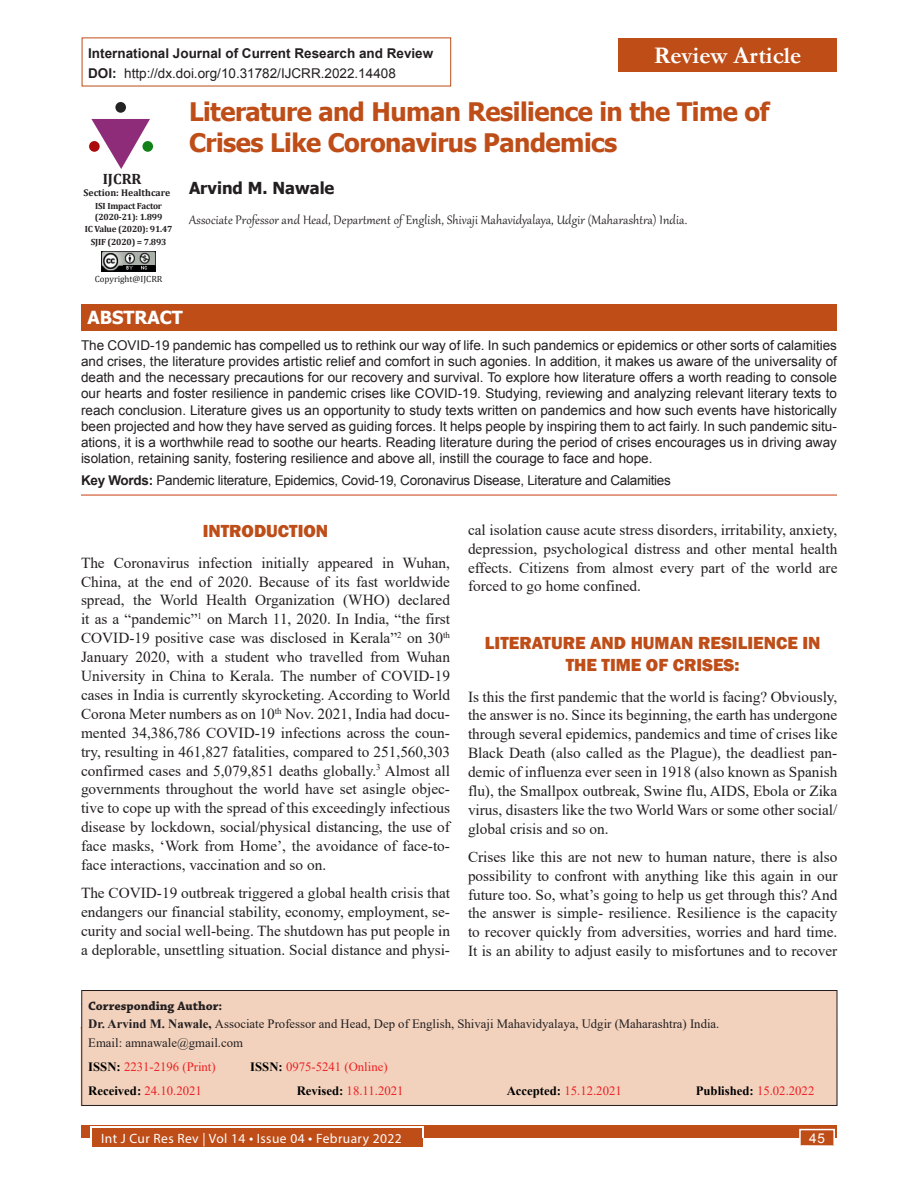
<style>
.page{position:relative;width:918px;height:1188px;background:#fff}
.page>*{position:absolute;margin:0;border:0;box-sizing:border-box;transform-origin:0 0}
.Article_title{font:700 25.5px/30.6px "Tahoma";letter-spacing:-.02em;color:#be4d18}
.Articles{font:700 24px "Garamond";color:#fff}
.Head_1{font:800 18px/21.6px "Franklin Gothic";color:#be4d18;text-align:center}
.t1{font:700 18px "Tahoma";color:#fff}
.Author_name{font:700 16.5px "Tahoma";color:#231f20}
.Text{font:15.3px/18.9px "Times New Roman";color:#231f20;text-align:justify}
.Author_affiliation{font:15px "Gabriola";letter-spacing:.01em;color:#231f20}
.t2{font:700 15px "Cambria";color:#231f20}
.Abstract_text{font:13.5px/16.2px "Arial";color:#231f20;text-align:justify}
.Keywords{font:13.5px "Arial";letter-spacing:-.02em;color:#231f20}
.t3{font:700 13.5px "Arial";color:#231f20}
.t4{font:13.5px "Myriad Pro";letter-spacing:.03em;color:#fff}
.t5{font:13.5px "Arial";color:#fff}
.Corresponding_text{font:12.75px "Times New Roman";color:#231f20}
.Corresponding_text-2{font:12.75px "Times New Roman";color:#ee1d23}
.Corresponding_text-3{font:12.75px "Times New Roman";color:#ee2123}
.Corresponding_head{font:700 12.75px "Chaparral Pro";color:#231f20}
.Corresponding_text-4{font:700 12.75px "Times New Roman";color:#000}
.t6{font:700 9.75px "Cambria";color:#231f20}
.t7{font:700 9px/10.8px "Cambria";letter-spacing:-.02em;color:#231f20}
.Text-2{font:9px "Cambria";color:#231f20}
.s1{font-weight:700}
.s2{font-weight:700;color:#000}
.s3{font-weight:400;color:#ee1d23}
.s4{font-size:15px}
</style>
<div class="page">
<div style="left:81px;top:1125px;width:756px;height:13px;background:#be4d18"></div>
<div style="left:92px;top:1128px;width:330px;height:19px;background:#be4d18"></div>
<hr style="left:90px;top:1127px;width:333px;height:1px;background:#fff">
<svg style="left:90px;top:1128px;width:2px;height:10px"></svg>
<svg style="left:422px;top:1127px;width:2px;height:11px"></svg>
<div style="left:799px;top:1129px;width:36px;height:17px;background:#be4d18;border:2px solid #fff"></div>
<div style="left:81px;top:990px;width:756px;height:116px;background:#f2d2bd;border:1px solid #231f20"></div>
<div style="left:618px;top:38px;width:219px;height:34px;background:#be4d18"></div>
<hr style="left:81px;top:494px;width:756px;height:2px;background:#cd542a">
<div style="left:81px;top:304px;width:756px;height:27px;background:#be4d18"></div>
<svg style="left:91px;top:119px;width:59px;height:50px"></svg>
<div style="left:142px;top:141px;width:11px;height:11px;background:#128117;border-radius:50%"></div>
<div style="left:115px;top:102px;width:11px;height:11px;background:#232323;border-radius:50%"></div>
<div style="left:89px;top:141px;width:11px;height:11px;background:#ac0b0b;border-radius:50%"></div>
<img style="left:102px;top:252px;width:54px;height:19px">
<img style="left:123px;top:265px;width:32px;height:5px">
<p class="t3" style="left:88px;top:44px;width:347px">International Journal of Current Research and Review</p>
<p class="Articles" style="left:654px;top:39px;width:149px">Review Article</p>
<p class="Abstract_text" style="left:88px;top:66px;width:309px"><span class="s1">DOI:</span> http://dx.doi.org/10.31782/IJCRR.2022.14408</p>
<p class="t2" style="left:103px;top:168px;width:40px">IJCRR</p>
<p class="t6" style="left:83px;top:186px;width:88px">Section: Healthcare</p>
<p class="t7" style="left:95px;top:200px;width:69px">ISI Impact Factor (2020-21): 1.899</p>
<p class="t7" style="left:85px;top:224px;width:89px">IC Value (2020): 91.47</p>
<p class="t7" style="left:91px;top:236px;width:77px">SJIF (2020) = 7.893</p>
<p class="Text-2" style="left:95px;top:273px;width:69px">Copyright@IJCRR</p>
<p class="Article_title" style="left:189px;top:98px;width:582px">Literature and Human Resilience in the Time of<br>Crises Like Coronavirus Pandemics</p>
<p class="Author_name" style="left:189px;top:177px;width:147px">Arvind M. Nawale</p>
<p class="Author_affiliation" style="left:189px;top:210px;width:500px">Associate Professor and Head, Department of English, Shivaji Mahavidyalaya, Udgir (Maharashtra) India.</p>
<p class="t1" style="left:87px;top:305px;width:97px">ABSTRACT</p>
<p class="Abstract_text" style="left:81px;top:337px;width:758px">The COVID-19 pandemic has compelled us to rethink our way of life. In such pandemics or epidemics or other sorts of calamities and crises, the literature provides artistic relief and comfort in such agonies. In addition, it makes us aware of the universality of death and the necessary precautions for our recovery and survival. To explore how literature offers a worth reading to console our hearts and foster resilience in pandemic crises like COVID-19. Studying, reviewing and analyzing relevant literary texts to reach conclusion. Literature gives us an opportunity to study texts written on pandemics and how such events have historically been projected and how they have served as guiding forces. It helps people by inspiring them to act fairly. In such pandemic situ&shy;ations, it is a worthwhile read to soothe our hearts. Reading literature during the period of crises encourages us in driving away isolation, retaining sanity, fostering resilience and above all, instill the courage to face and hope.</p>
<p class="Keywords" style="left:81px;top:472px;width:591px"><span class="s1">Key Words:</span> Pandemic literature, Epidemics, Covid-19, Coronavirus Disease, Literature and Calamities</p>
<p class="Head_1" style="left:203px;top:520px;width:127px">INTRODUCTION</p>
<p class="Text" style="left:81px;top:553px;width:371px">The Coronavirus infection initially appeared in Wuhan, China, at the end of 2020. Because of its fast worldwide spread, the World Health Organization (WHO) declared it as a “pandemic”<sup>1</sup> on March 11, 2020. In India, “the first COVID-19 positive case was disclosed in Kerala”<sup>2</sup> on 30<sup>th </sup>January 2020, with a student who travelled from Wuhan University in China to Kerala. The number of COVID-19 cases in India is currently skyrocketing. According to World Corona Meter numbers as on 10<sup>th</sup> Nov. 2021, India had docu&shy;mented 34,386,786 COVID-19 infections across the coun&shy;try, resulting in 461,827 fatalities, compared to 251,560,303 confirmed cases and 5,079,851 deaths globally.<sup>3</sup> Almost all governments throughout the world have set asingle objec&shy;tive to cope up with the spread of this exceedingly infectious disease by lockdown, social/physical distancing, the use of face masks, ‘Work from Home’, the avoidance of face-to&shy;face interactions, vaccination and so on.</p>
<p class="Text" style="left:81px;top:883px;width:371px">The COVID-19 outbreak triggered a global health crisis that endangers our financial stability, economy, employment, se&shy;curity and social well-being. The shutdown has put people in a deplorable, unsettling situation. Social distance and physi-</p>
<p class="Text" style="left:468px;top:520px;width:371px">cal isolation cause acute stress disorders, irritability, anxiety, depression, psychological distress and other mental health effects. Citizens from almost every part of the world are forced to go home confined.</p>
<p class="Head_1" style="left:485px;top:632px;width:337px">LITERATURE AND HUMAN RESILIENCE IN<br>THE TIME OF CRISES:</p>
<p class="Text" style="left:468px;top:687px;width:371px">Is this the first pandemic that the world is facing? Obviously, the answer is no. Since its beginning, the earth has undergone through several epidemics, pandemics and time of crises like Black Death (also called as the Plague), the deadliest pan&shy;demic of influenza ever seen in 1918 (also known as Spanish flu), the Smallpox outbreak, Swine flu, AIDS, Ebola or Zika virus, disasters like the two World Wars or some other social/ global crisis and so on.</p>
<p class="Text" style="left:468px;top:847px;width:371px">Crises like this are not new to human nature, there is also possibility to confront with anything like this again in our future too. So, what’s going to help us get through this? And the answer is simple- resilience. Resilience is the capacity to recover quickly from adversities, worries and hard time.<br>It is an ability to adjust easily to misfortunes and to recover</p>
<p class="Corresponding_head" style="left:88px;top:998px;width:136px">Corresponding Author:</p>
<p class="Corresponding_text" style="left:88px;top:1015px;width:633px"><span class="s1">Dr. Arvind M. Nawale,</span> Associate Professor and Head, Dep of English, Shivaji Mahavidyalaya, Udgir (Maharashtra) India.</p>
<p class="Corresponding_text" style="left:88px;top:1033px;width:156px">Email: amnawale@gmail.com</p>
<p class="Corresponding_text-3" style="left:88px;top:1058px;width:129px"><span class="s2">ISSN:</span> 2231-2196 (Print)</p>
<p class="Corresponding_text-3" style="left:250px;top:1058px;width:139px"><span class="s2">ISSN:</span> 0975-5241 (Online)</p>
<p class="Corresponding_text-2" style="left:88px;top:1082px;width:115px"><span class="s2">Received:</span> 24.10.2021</p>
<p class="Corresponding_text-2" style="left:297px;top:1082px;width:108px"><span class="s2">Revised:</span> 18.11.2021</p>
<p class="Corresponding_text-2" style="left:507px;top:1082px;width:117px"><span class="s2">Accepted:</span> 15.12.2021</p>
<p class="Corresponding_text-4" style="left:696px;top:1082px;width:120px">Published: <span class="s3">15.02.2022</span></p>
<p class="t4" style="left:101px;top:1130px;width:302px">Int J Cur Res Rev | Vol 14 <span class="s4">•</span> Issue 04 <span class="s4">•</span> February 2022</p>
<p class="t5" style="left:809px;top:1130px;width:17px">45</p>
</div>
